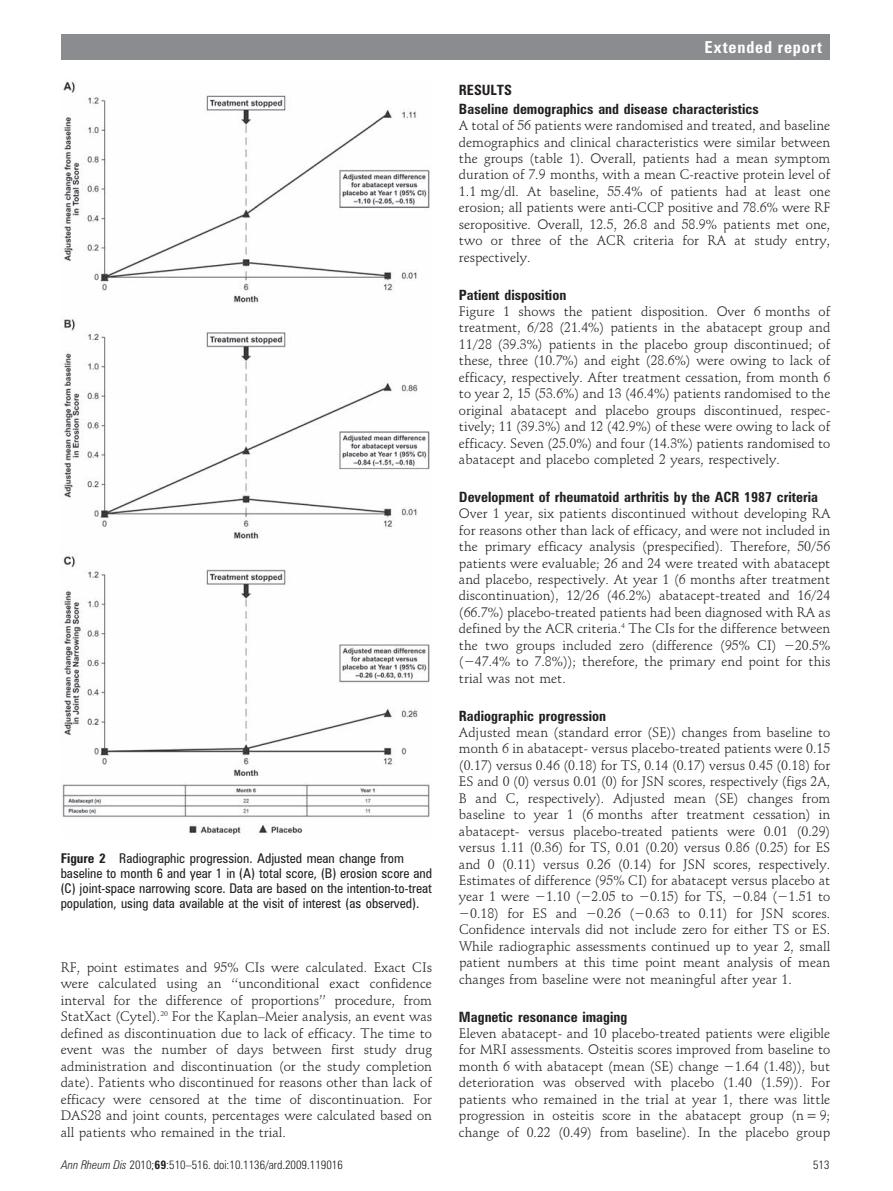
<style>
.page{position:relative;width:893px;height:1191px;background:#fff}
.page>*{position:absolute;margin:0;border:0;box-sizing:border-box;transform-origin:0 0}
.t1{font:700 condensed 16.5px "Zurich BT";letter-spacing:.05em;color:#fff}
.t2{font:14.25px/18.3px "Adv PECF93 C";color:#231f20}
.t3{font:13.5px/16.5px "Adv PECFB95";color:#231f20;text-align:justify}
.t4{font:13.5px/15px "Adv PECF93 A";color:#231f20}
.t5{font:300 condensed 12px "Zurich BT";color:#231f20}
.s1{font-family:"Adv PECF93 C"}
.s2{font-family:"Adv P7 DA6"}
.s3{font-style:italic}
.s4{font-weight:700}
</style>
<div class="page">
<div style="left:62px;top:35px;width:768px;height:25px;background:#8a8c8f"></div>
<img style="left:61px;top:81px;width:369px;height:754px">
<p class="t4" style="left:61px;top:852px;width:373px"><span class="s1">Figure 2</span> Radiographic progression. Adjusted mean change from baseline to month 6 and year 1 in (A) total score, (B) erosion score and (C) joint-space narrowing score. Data are based on the intention-to-treat population, using data available at the visit of interest (as observed).</p>
<p class="t3" style="left:61px;top:960px;width:373px">RF, point estimates and 95% CIs were calculated. Exact CIs were calculated using an ‘‘unconditional exact confidence interval for the difference of proportions’’ procedure, from StatXact (Cytel).<sup>20</sup> For the Kaplan–Meier analysis, an event was defined as discontinuation due to lack of efficacy. The time to event was the number of days between first study drug administration and discontinuation (or the study completion date). Patients who discontinued for reasons other than lack of efficacy were censored at the time of discontinuation. For DAS28 and joint counts, percentages were calculated based on all patients who remained in the trial.</p>
<p class="t1" style="left:704px;top:41px;width:119px">Extended report</p>
<p class="t2" style="left:459px;top:82px;width:301px">RESULTS<br>Baseline demographics and disease characteristics</p>
<p class="t3" style="left:459px;top:119px;width:373px">A total of 56 patients were randomised and treated, and baseline demographics and clinical characteristics were similar between the groups (table 1). Overall, patients had a mean symptom duration of 7.9 months, with a mean C-reactive protein level of 1.1 mg/dl. At baseline, 55.4% of patients had at least one erosion; all patients were anti-CCP positive and 78.6% were RF seropositive. Overall, 12.5, 26.8 and 58.9% patients met one, two or three of the ACR criteria for RA at study entry, respectively.</p>
<p class="t2" style="left:459px;top:287px;width:109px">Patient disposition</p>
<p class="t3" style="left:459px;top:304px;width:373px">Figure 1 shows the patient disposition. Over 6 months of treatment, 6/28 (21.4%) patients in the abatacept group and 11/28 (39.3%) patients in the placebo group discontinued; of these, three (10.7%) and eight (28.6%) were owing to lack of efficacy, respectively. After treatment cessation, from month 6 to year 2, 15 (53.6%) and 13 (46.4%) patients randomised to the original abatacept and placebo groups discontinued, respec&shy;tively; 11 (39.3%) and 12 (42.9%) of these were owing to lack of efficacy. Seven (25.0%) and four (14.3%) patients randomised to abatacept and placebo completed 2 years, respectively.</p>
<p class="t2" style="left:459px;top:489px;width:361px">Development of rheumatoid arthritis by the ACR 1987 criteria</p>
<p class="t3" style="left:459px;top:507px;width:373px">Over 1 year, six patients discontinued without developing RA for reasons other than lack of efficacy, and were not included in the primary efficacy analysis (prespecified). Therefore, 50/56 patients were evaluable; 26 and 24 were treated with abatacept and placebo, respectively. At year 1 (6 months after treatment discontinuation), 12/26 (46.2%) abatacept-treated and 16/24 (66.7%) placebo-treated patients had been diagnosed with RA as defined by the ACR criteria.<sup>4</sup> The CIs for the difference between the two groups included zero (difference (95% CI) <span class="s2">2</span>20.5% (<span class="s2">2</span>47.4% to 7.8%)); therefore, the primary end point for this trial was not met.</p>
<p class="t2" style="left:459px;top:707px;width:149px">Radiographic progression</p>
<p class="t3" style="left:459px;top:725px;width:373px">Adjusted mean (standard error (SE)) changes from baseline to month 6 in abatacept- versus placebo-treated patients were 0.15 (0.17) versus 0.46 (0.18) for TS, 0.14 (0.17) versus 0.45 (0.18) for ES and 0 (0) versus 0.01 (0) for JSN scores, respectively (figs 2A, B and C, respectively). Adjusted mean (SE) changes from baseline to year 1 (6 months after treatment cessation) in abatacept- versus placebo-treated patients were 0.01 (0.29) versus 1.11 (0.36) for TS, 0.01 (0.20) versus 0.86 (0.25) for ES and 0 (0.11) versus 0.26 (0.14) for JSN scores, respectively.<br>Estimates of difference (95% CI) for abatacept versus placebo at year 1 were <span class="s2">2</span>1.10 (<span class="s2">2</span>2.05 to <span class="s2">2</span>0.15) for TS, <span class="s2">2</span>0.84 (<span class="s2">2</span>1.51 to <span class="s2">2</span>0.18) for ES and <span class="s2">2</span>0.26 (<span class="s2">2</span>0.63 to 0.11) for JSN scores.<br>Confidence intervals did not include zero for either TS or ES.<br>While radiographic assessments continued up to year 2, small patient numbers at this time point meant analysis of mean changes from baseline were not meaningful after year 1.</p>
<p class="t2" style="left:459px;top:1008px;width:170px">Magnetic resonance imaging</p>
<p class="t3" style="left:459px;top:1026px;width:373px">Eleven abatacept- and 10 placebo-treated patients were eligible for MRI assessments. Osteitis scores improved from baseline to month 6 with abatacept (mean (SE) change <span class="s2">2</span>1.64 (1.48)), but deterioration was observed with placebo (1.40 (1.59)). For patients who remained in the trial at year 1, there was little progression in osteitis score in the abatacept group (n = 9; change of 0.22 (0.49) from baseline). In the placebo group</p>
<p class="t5" style="left:62px;top:1160px;width:283px"><span class="s3">Ann Rheum Dis</span> 2010;<span class="s4">69</span>:510–516. doi:10.1136/ard.2009.119016</p>
<p class="t5" style="left:813px;top:1160px;width:18px">513</p>
</div>
